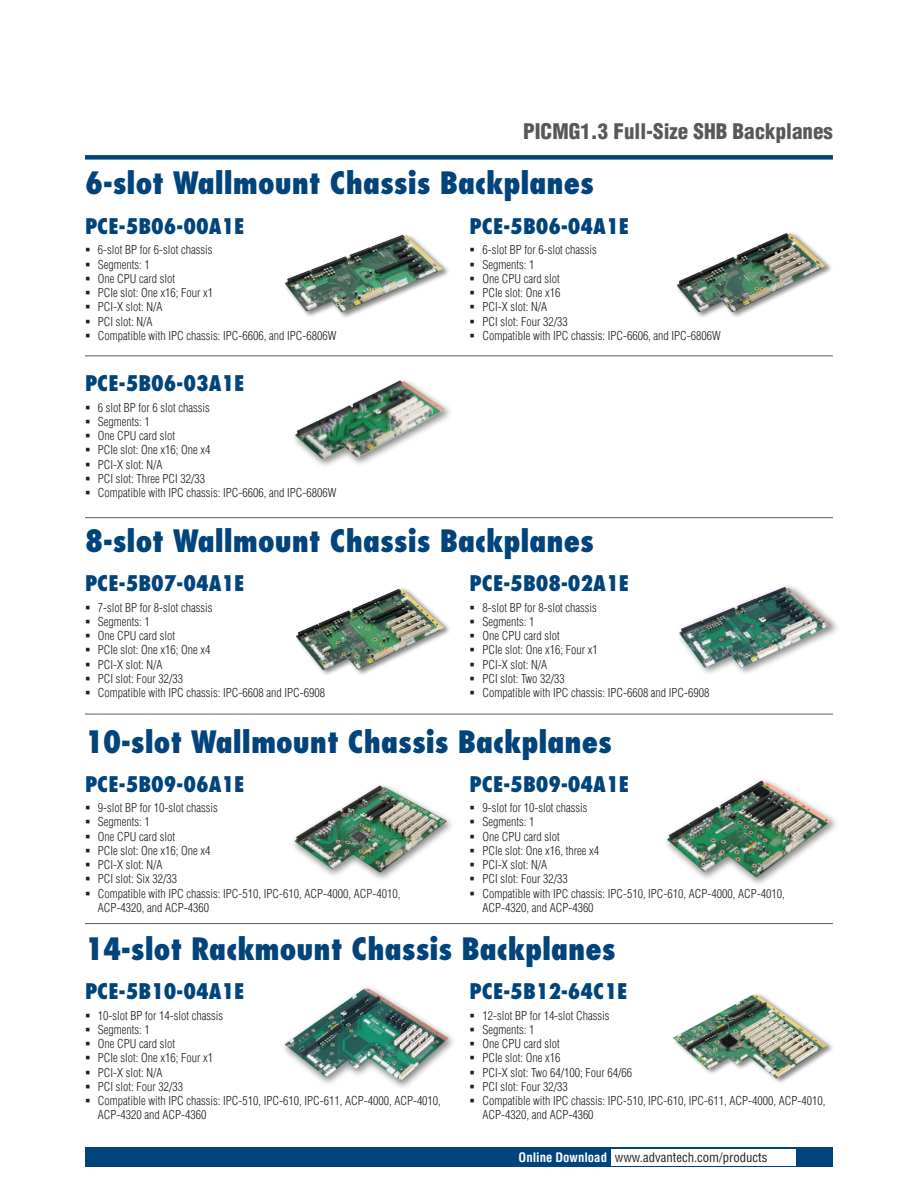
<style>
.page{position:relative;width:918px;height:1188px;background:#fff}
.page>*{position:absolute;margin:0;border:0;box-sizing:border-box;transform-origin:0 0}
.t1{font:800 condensed 30px "Futura";color:#00447b}
.t2{font:800 condensed 21px "Futura";color:#00447b}
.t3{font:900 condensed 21px "Helvetica";color:#57585a}
.t4{font:condensed 12.75px "Helvetica";color:#231f20}
.t5{font:300 condensed 12px/14.2px "Helvetica";color:#231f20}
.s1{font-weight:700;color:#fff}
</style>
<div class="page">
<div style="left:85px;top:155px;width:748px;height:5px;background:#00447b"></div>
<div style="left:85px;top:1147px;width:748px;height:20px;background:#00447b"></div>
<div style="left:611px;top:1149px;width:184px;height:16px;background:#fff"></div>
<div style="left:284px;top:232px;width:167px;height:87px;background:#231f20;opacity:.55"></div>
<img style="left:285px;top:235px;width:158px;height:77px">
<hr style="left:85px;top:714px;width:748px;height:1px;background:#57585a">
<hr style="left:85px;top:923px;width:748px;height:1px;background:#57585a">
<hr style="left:85px;top:517px;width:748px;height:1px;background:#57585a">
<hr style="left:85px;top:356px;width:748px;height:1px;background:#57585a">
<div style="left:676px;top:231px;width:158px;height:88px;background:#231f20;opacity:.55"></div>
<img style="left:676px;top:233px;width:150px;height:80px">
<div style="left:295px;top:587px;width:157px;height:89px;background:#231f20;opacity:.55"></div>
<img style="left:296px;top:589px;width:149px;height:81px">
<div style="left:676px;top:583px;width:165px;height:94px;background:#231f20;opacity:.55"></div>
<img style="left:679px;top:587px;width:152px;height:81px">
<img style="left:284px;top:989px;width:165px;height:92px">
<div style="left:290px;top:782px;width:166px;height:100px;background:#231f20;opacity:.55"></div>
<img style="left:295px;top:785px;width:153px;height:87px">
<img style="left:667px;top:780px;width:165px;height:97px">
<div style="left:291px;top:378px;width:162px;height:91px;background:#231f20;opacity:.55"></div>
<img style="left:295px;top:380px;width:150px;height:79px">
<div style="left:672px;top:993px;width:162px;height:92px;background:#231f20;opacity:.55"></div>
<img style="left:673px;top:995px;width:154px;height:83px">
<h2 class="t3" style="left:523px;top:119px;width:311px">PICMG1.3 Full-Size SHB Backplanes</h2>
<h1 class="t1" style="left:85px;top:164px;width:510px">6-slot Wallmount Chassis Backplanes</h1>
<h2 class="t2" style="left:85px;top:212px;width:161px">PCE-5B06-00A1E</h2>
<p class="t5" style="left:98px;top:243px;width:240px">6-slot BP for 6-slot chassis<br>Segments: 1<br>One CPU card slot<br>PCIe slot: One x16; Four x1<br>PCI-X slot: N/A<br>PCI slot: N/A<br>Compatible with IPC chassis: IPC-6606, and IPC-6806W</p>
<h2 class="t2" style="left:85px;top:370px;width:161px">PCE-5B06-03A1E</h2>
<p class="t5" style="left:98px;top:400px;width:240px">6 slot BP for 6 slot chassis<br>Segments: 1<br>One CPU card slot<br>PCIe slot: One x16; One x4<br>PCI-X slot: N/A<br>PCI slot: Three PCI 32/33<br>Compatible with IPC chassis: IPC-6606, and IPC-6806W</p>
<h2 class="t2" style="left:470px;top:212px;width:161px">PCE-5B06-04A1E</h2>
<p class="t5" style="left:482px;top:243px;width:240px">6-slot BP for 6-slot chassis<br>Segments: 1<br>One CPU card slot<br>PCIe slot: One x16<br>PCI-X slot: N/A<br>PCI slot: Four 32/33<br>Compatible with IPC chassis: IPC-6606, and IPC-6806W</p>
<h1 class="t1" style="left:85px;top:522px;width:510px">8-slot Wallmount Chassis Backplanes</h1>
<h2 class="t2" style="left:470px;top:570px;width:161px">PCE-5B08-02A1E</h2>
<p class="t5" style="left:482px;top:600px;width:229px">8-slot BP for 8-slot chassis<br>Segments: 1<br>One CPU card slot<br>PCIe slot: One x16; Four x1<br>PCI-X slot: N/A<br>PCI slot: Two 32/33<br>Compatible with IPC chassis: IPC-6608 and IPC-6908</p>
<h2 class="t2" style="left:85px;top:570px;width:161px">PCE-5B07-04A1E</h2>
<p class="t5" style="left:98px;top:600px;width:229px">7-slot BP for 8-slot chassis<br>Segments: 1<br>One CPU card slot<br>PCIe slot: One x16; One x4<br>PCI-X slot: N/A<br>PCI slot: Four 32/33<br>Compatible with IPC chassis: IPC-6608 and IPC-6908</p>
<h1 class="t1" style="left:85px;top:723px;width:529px">10-slot Wallmount Chassis Backplanes</h1>
<h2 class="t2" style="left:85px;top:770px;width:161px">PCE-5B09-06A1E</h2>
<p class="t5" style="left:98px;top:801px;width:304px">9-slot BP for 10-slot chassis<br>Segments: 1<br>One CPU card slot<br>PCIe slot: One x16; One x4<br>PCI-X slot: N/A<br>PCI slot: Six 32/33<br>Compatible with IPC chassis: IPC-510, IPC-610, ACP-4000, ACP-4010,<br>ACP-4320, and ACP-4360</p>
<h2 class="t2" style="left:470px;top:770px;width:161px">PCE-5B09-04A1E</h2>
<p class="t5" style="left:482px;top:801px;width:304px">9-slot for 10-slot chassis<br>Segments: 1<br>One CPU card slot<br>PCIe slot: One x16, three x4<br>PCI-X slot: N/A<br>PCI slot: Four 32/33<br>Compatible with IPC chassis: IPC-510, IPC-610, ACP-4000, ACP-4010,<br>ACP-4320, and ACP-4360</p>
<h1 class="t1" style="left:85px;top:930px;width:532px">14-slot Rackmount Chassis Backplanes</h1>
<h2 class="t2" style="left:85px;top:978px;width:161px">PCE-5B10-04A1E</h2>
<p class="t5" style="left:98px;top:1008px;width:345px">10-slot BP for 14-slot chassis<br>Segments: 1<br>One CPU card slot<br>PCIe slot: One x16; Four x1<br>PCI-X slot: N/A<br>PCI slot: Four 32/33<br>Compatible with IPC chassis: IPC-510, IPC-610, IPC-611, ACP-4000, ACP-4010,<br>ACP-4320 and ACP-4360</p>
<h2 class="t2" style="left:470px;top:978px;width:160px">PCE-5B12-64C1E</h2>
<p class="t5" style="left:482px;top:1008px;width:345px">12-slot BP for 14-slot Chassis<br>Segments: 1<br>One CPU card slot<br>PCIe slot: One x16<br>PCI-X slot: Two 64/100; Four 64/66<br>PCI slot: Four 32/33<br>Compatible with IPC chassis: IPC-510, IPC-610, IPC-611, ACP-4000, ACP-4010,<br>ACP-4320, and ACP-4360</p>
<p class="t4" style="left:519px;top:1150px;width:250px"><span class="s1">Online Download</span> www.advantech.com/products</p>
</div>
